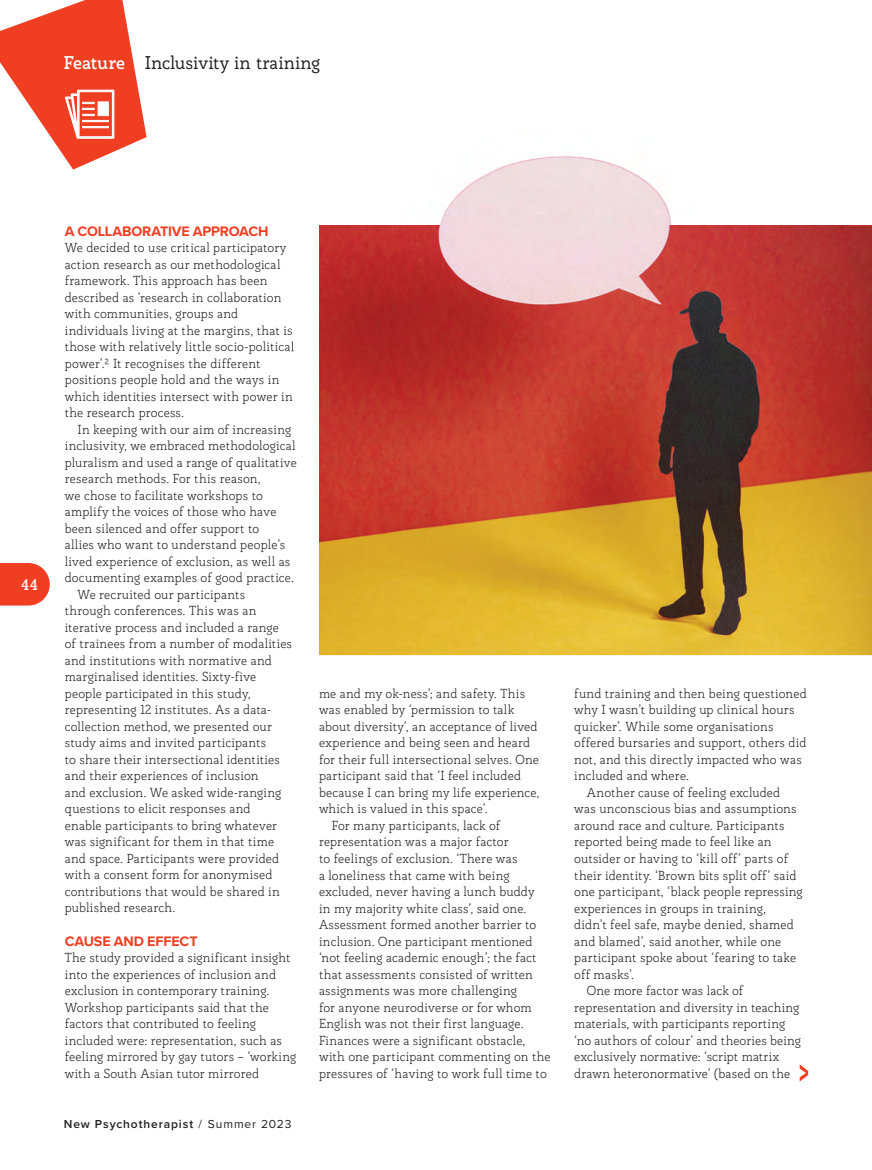
<style>
.page{position:relative;width:872px;height:1170px;background:#fff}
.page>*{position:absolute;margin:0;border:0;box-sizing:border-box;transform-origin:0 0}
.t1{font:18px "Rogliano";letter-spacing:-.005em;color:#231f20}
.t2{font:700 15px "Rogliano";color:#fff}
.t3{font:700 14.25px "Proxima Nova";letter-spacing:-.01em;color:#ef3e22}
.t4{font:300 12.75px/16.5px "Rogliano";letter-spacing:.015em;color:#231f20}
.t5{font:600 12px "Proxima Nova";letter-spacing:.075em;color:#231f20}
.s1{font-weight:700;color:#fff}
.s2{font-weight:400}
</style>
<div class="page">
<svg style="left:0;top:563px;width:50px;height:42px;background:#f05036"></svg>
<img style="left:319px;top:225px;width:553px;height:430px">
<img style="left:443px;top:156px;width:228px;height:60px">
<img style="left:440px;top:216px;width:52px;height:9px">
<div style="left:492px;top:216px;width:179px;height:9px;background:#efdbde"></div>
<svg style="left:289px;top:328px;width:5px;height:24px"></svg>
<img style="left:319px;top:225px;width:529px;height:136px">
<svg style="left:799px;top:1064px;width:9px;height:17px"></svg>
<svg style="left:0;top:0;width:147px;height:170px"></svg>
<h1 class="t1" style="left:64px;top:51px;width:258px"><span class="s1">Feature</span> Inclusivity in training</h1>
<p class="t2" style="left:21px;top:574px;width:18px">44</p>
<p class="t3" style="left:65px;top:220px;width:205px">A COLLABORATIVE APPROACH</p>
<p class="t4" style="left:65px;top:239px;width:231px">We decided to use critical participatory action research as our methodological framework. This approach has been described as ’research in collaboration with communities, groups and individuals living at the margins, that is those with relatively little socio-political power’.2 It recognises the different positions people hold and the ways in which identities intersect with power in the research process.</p>
<p class="t4" style="left:78px;top:421px;width:215px">In keeping with our aim of increasing</p>
<p class="t4" style="left:65px;top:437px;width:232px">inclusivity, we embraced methodological</p>
<p class="t4" style="left:65px;top:454px;width:233px">pluralism and used a range of qualitative</p>
<p class="t4" style="left:65px;top:470px;width:197px">research methods. For this reason,</p>
<p class="t4" style="left:65px;top:487px;width:200px">we chose to facilitate workshops to</p>
<p class="t4" style="left:65px;top:503px;width:213px">amplify the voices of those who have</p>
<p class="t4" style="left:65px;top:520px;width:196px">been silenced and offer support to</p>
<p class="t4" style="left:65px;top:536px;width:222px">allies who want to understand people’s</p>
<p class="t4" style="left:65px;top:553px;width:227px">lived experience of exclusion, as well as</p>
<p class="t4" style="left:65px;top:569px;width:231px">documenting examples of good practice.</p>
<p class="t4" style="left:78px;top:586px;width:169px">We recruited our participants</p>
<p class="t4" style="left:65px;top:602px;width:193px">through conferences. This was an</p>
<p class="t4" style="left:65px;top:619px;width:216px">iterative process and included a range</p>
<p class="t4" style="left:65px;top:635px;width:229px">of trainees from a number of modalities</p>
<p class="t4" style="left:65px;top:652px;width:209px">and institutions with normative and</p>
<p class="t4" style="left:65px;top:668px;width:193px">marginalised identities. Sixty-five</p>
<p class="t4" style="left:65px;top:685px;width:187px">people participated in this study,</p>
<p class="t4" style="left:65px;top:701px;width:208px">representing 12 institutes. As a data-</p>
<p class="t4" style="left:65px;top:718px;width:209px">collection method, we presented our</p>
<p class="t4" style="left:65px;top:734px;width:203px">study aims and invited participants</p>
<p class="t4" style="left:65px;top:751px;width:217px">to share their intersectional identities</p>
<p class="t4" style="left:65px;top:767px;width:195px">and their experiences of inclusion</p>
<p class="t4" style="left:65px;top:784px;width:218px">and exclusion. We asked wide-ranging</p>
<p class="t4" style="left:65px;top:800px;width:187px">questions to elicit responses and</p>
<p class="t4" style="left:65px;top:817px;width:214px">enable participants to bring whatever</p>
<p class="t4" style="left:65px;top:833px;width:211px">was significant for them in that time</p>
<p class="t4" style="left:65px;top:850px;width:216px">and space. Participants were provided</p>
<p class="t4" style="left:65px;top:866px;width:209px">with a consent form for anonymised</p>
<p class="t4" style="left:65px;top:883px;width:217px">contributions that would be shared in</p>
<p class="t4" style="left:65px;top:899px;width:112px">published research.</p>
<p class="t3" style="left:65px;top:930px;width:134px">CAUSE AND EFFECT</p>
<p class="t4" style="left:65px;top:949px;width:233px">The study provided a significant insight into the experiences of inclusion and exclusion in contemporary training.<br>Workshop participants said that the factors that contributed to feeling included were: representation, such as feeling mirrored by gay tutors – ‘working with a South Asian tutor mirrored</p>
<p class="t5" style="left:64px;top:1115px;width:229px">New Psychotherapist <span class="s2">/ Summer 2023</span></p>
<p class="t4" style="left:319px;top:685px;width:208px">me and my ok-ness’; and safety. This</p>
<p class="t4" style="left:319px;top:701px;width:197px">was enabled by ‘permission to talk</p>
<p class="t4" style="left:319px;top:718px;width:220px">about diversity’, an acceptance of lived</p>
<p class="t4" style="left:319px;top:734px;width:213px">experience and being seen and heard</p>
<p class="t4" style="left:319px;top:751px;width:221px">for their full intersectional selves. One</p>
<p class="t4" style="left:319px;top:767px;width:204px">participant said that ‘I feel included</p>
<p class="t4" style="left:319px;top:784px;width:222px">because I can bring my life experience,</p>
<p class="t4" style="left:319px;top:800px;width:170px">which is valued in this space’.</p>
<p class="t4" style="left:332px;top:817px;width:170px">For many participants, lack of</p>
<p class="t4" style="left:319px;top:833px;width:191px">representation was a major factor</p>
<p class="t4" style="left:319px;top:850px;width:200px">to feelings of exclusion. ‘There was</p>
<p class="t4" style="left:319px;top:866px;width:192px">a loneliness that came with being</p>
<p class="t4" style="left:319px;top:883px;width:217px">excluded, never having a lunch buddy</p>
<p class="t4" style="left:319px;top:899px;width:209px">in my majority white class’, said one.</p>
<p class="t4" style="left:319px;top:916px;width:219px">Assessment formed another barrier to</p>
<p class="t4" style="left:319px;top:932px;width:215px">inclusion. One participant mentioned</p>
<p class="t4" style="left:319px;top:949px;width:219px">‘not feeling academic enough’; the fact</p>
<p class="t4" style="left:319px;top:965px;width:215px">that assessments consisted of written</p>
<p class="t4" style="left:319px;top:982px;width:199px">assignments was more challenging</p>
<p class="t4" style="left:319px;top:998px;width:214px">for anyone neurodiverse or for whom</p>
<p class="t4" style="left:319px;top:1015px;width:206px">English was not their first language.</p>
<p class="t4" style="left:319px;top:1031px;width:208px">Finances were a significant obstacle,</p>
<p class="t4" style="left:319px;top:1048px;width:233px">with one participant commenting on the</p>
<p class="t4" style="left:319px;top:1064px;width:229px">pressures of ‘having to work full time to</p>
<p class="t4" style="left:574px;top:685px;width:234px">fund training and then being questioned</p>
<p class="t4" style="left:574px;top:701px;width:222px">why I wasn’t building up clinical hours</p>
<p class="t4" style="left:574px;top:718px;width:201px">quicker’. While some organisations</p>
<p class="t4" style="left:574px;top:734px;width:234px">offered bursaries and support, others did</p>
<p class="t4" style="left:574px;top:751px;width:229px">not, and this directly impacted who was</p>
<p class="t4" style="left:574px;top:767px;width:116px">included and where.</p>
<p class="t4" style="left:587px;top:784px;width:195px">Another cause of feeling excluded</p>
<p class="t4" style="left:574px;top:800px;width:224px">was unconscious bias and assumptions</p>
<p class="t4" style="left:574px;top:817px;width:212px">around race and culture. Participants</p>
<p class="t4" style="left:574px;top:833px;width:199px">reported being made to feel like an</p>
<p class="t4" style="left:574px;top:850px;width:215px">outsider or having to ‘kill off’ parts of</p>
<p class="t4" style="left:574px;top:866px;width:224px">their identity. ‘Brown bits split off’ said</p>
<p class="t4" style="left:574px;top:883px;width:230px">one participant, ‘black people repressing</p>
<p class="t4" style="left:574px;top:899px;width:193px">experiences in groups in training,</p>
<p class="t4" style="left:574px;top:916px;width:221px">didn’t feel safe, maybe denied, shamed</p>
<p class="t4" style="left:574px;top:932px;width:208px">and blamed’, said another, while one</p>
<p class="t4" style="left:574px;top:949px;width:224px">participant spoke about ‘fearing to take</p>
<p class="t4" style="left:574px;top:965px;width:61px">off masks’.</p>
<p class="t4" style="left:587px;top:982px;width:158px">One more factor was lack of</p>
<p class="t4" style="left:574px;top:998px;width:227px">representation and diversity in teaching</p>
<p class="t4" style="left:574px;top:1015px;width:212px">materials, with participants reporting</p>
<p class="t4" style="left:574px;top:1031px;width:228px">‘no authors of colour’ and theories being</p>
<p class="t4" style="left:574px;top:1048px;width:206px">exclusively normative: ‘script matrix</p>
<p class="t4" style="left:574px;top:1064px;width:218px">drawn heteronormative’ (based on the</p>
</div>
